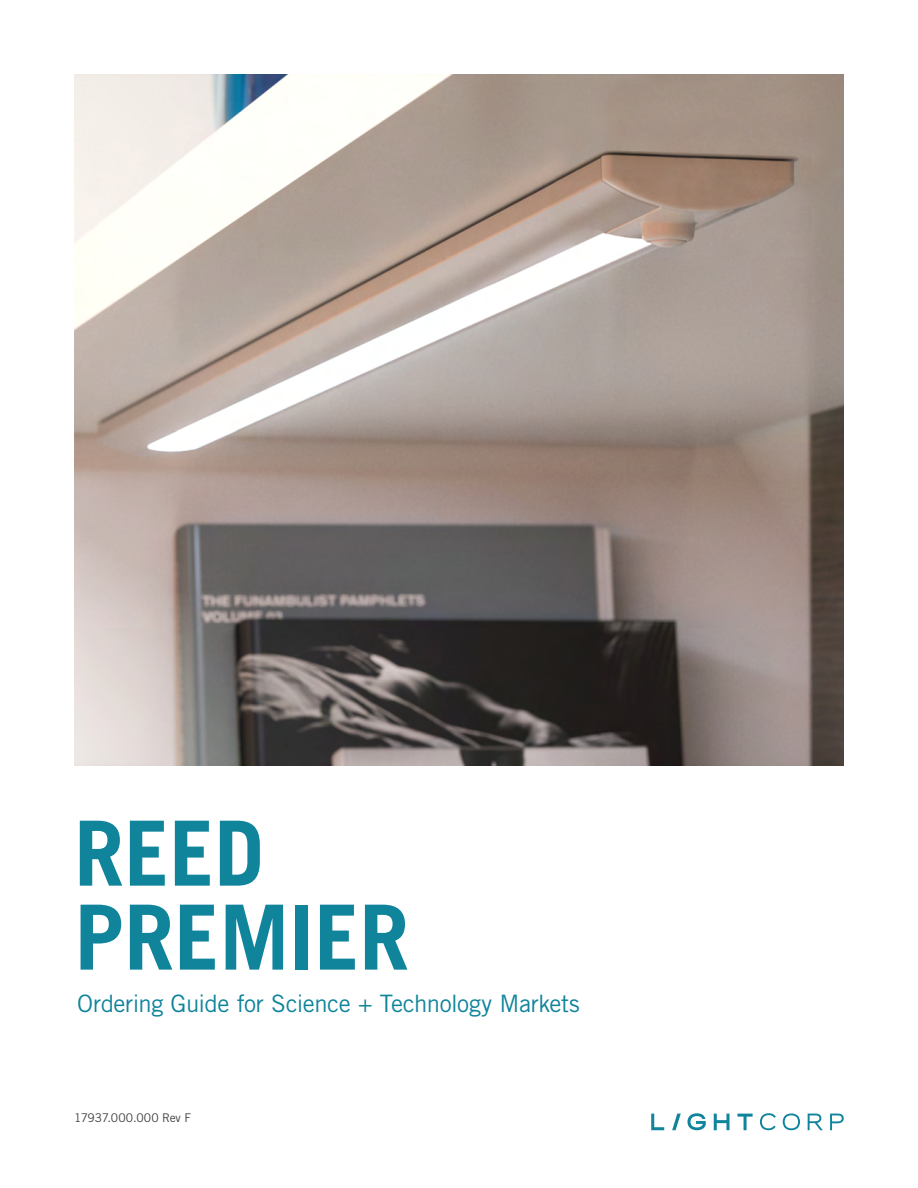
<style>
.page{position:relative;width:918px;height:1188px;background:#fff}
.page>*{position:absolute;margin:0;border:0;box-sizing:border-box;transform-origin:0 0}
.t1{font:700 90px/84px "Trade Gothic LT Std";color:#0f849b}
.t2{font:24px "Trade Gothic LT Std";letter-spacing:-.02em;color:#0f849b}
.t3{font:12px "Trade Gothic LT Std";letter-spacing:-.01em;color:#424242}
</style>
<div class="page">
<img style="left:74px;top:74px;width:770px;height:691px">
<svg style="left:760px;top:1113px;width:16px;height:17px"></svg>
<svg style="left:783px;top:1113px;width:17px;height:17px"></svg>
<svg style="left:830px;top:1114px;width:14px;height:16px"></svg>
<svg style="left:672px;top:1114px;width:9px;height:16px"></svg>
<svg style="left:651px;top:1114px;width:13px;height:16px"></svg>
<svg style="left:737px;top:1114px;width:16px;height:16px"></svg>
<svg style="left:714px;top:1114px;width:16px;height:16px"></svg>
<svg style="left:687px;top:1113px;width:19px;height:17px"></svg>
<svg style="left:808px;top:1114px;width:15px;height:16px"></svg>
<h1 class="t1" style="left:74px;top:810px;width:337px">REED<br>PREMIER</h1>
<p class="t2" style="left:77px;top:989px;width:504px">Ordering Guide for Science + Technology Markets</p>
<p class="t3" style="left:74px;top:1111px;width:118px">17937.000.000 Rev F</p>
</div>
